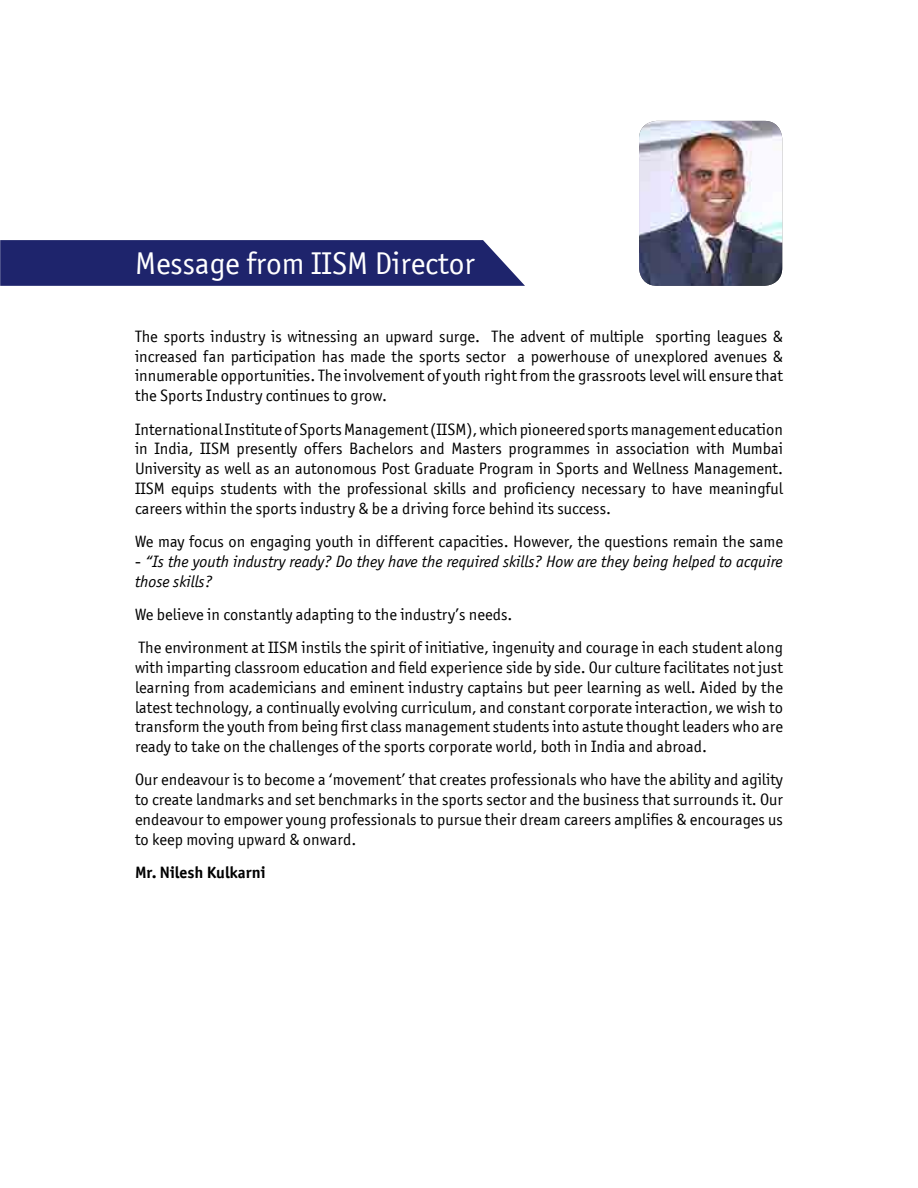
<style>
.page{position:relative;width:918px;height:1188px;background:#fff}
.page>*{position:absolute;margin:0;border:0;box-sizing:border-box;transform-origin:0 0}
.t1{font:31.5px "Officina San ITC";color:#fff}
.t2{font:16.5px/19.8px "Officina San ITC";color:#000;text-align:justify}
.t3{font:italic 16.5px/19.8px "Officina San ITC";color:#000}
.t4{font:700 16.5px "Officina San ITC";color:#000}
.s1{font-style:normal}
</style>
<div class="page">
<svg style="left:0;top:240px;width:525px;height:46px;background:#282d72"></svg>
<img style="left:639px;top:121px;width:143px;height:165px">
<h1 class="t1" style="left:135px;top:245px;width:342px">Message from IISM Director</h1>
<p class="t2" style="left:135px;top:326px;width:650px">The sports industry is witnessing an upward surge. The advent of multiple sporting leagues &amp; increased fan participation has made the sports sector a powerhouse of unexplored avenues &amp; innumerable opportunities. The involvement of youth right from the grassroots level will ensure that the Sports Industry continues to grow.</p>
<p class="t2" style="left:135px;top:419px;width:650px">International Institute of Sports Management (IISM), which pioneered sports management education in India, IISM presently offers Bachelors and Masters programmes in association with Mumbai University as well as an autonomous Post Graduate Program in Sports and Wellness Management.<br>IISM equips students with the professional skills and proficiency necessary to have meaningful careers within the sports industry &amp; be a driving force behind its success.</p>
<p class="t2" style="left:135px;top:531px;width:649px">We may focus on engaging youth in different capacities. However, the questions remain the same</p>
<p class="t3" style="left:135px;top:551px;width:649px"><span class="s1">-</span> “Is the youth industry ready? Do they have the required skills? How are they being helped to acquire those skills?</p>
<p class="t2" style="left:135px;top:598px;width:649px;line-height:33.3px">We believe in constantly adapting to the industry’s needs.<br>The environment at IISM instils the spirit of initiative, ingenuity and courage in each student along</p>
<p class="t2" style="left:135px;top:657px;width:650px">with imparting classroom education and field experience side by side. Our culture facilitates not just learning from academicians and eminent industry captains but peer learning as well. Aided by the latest technology, a continually evolving curriculum, and constant corporate interaction, we wish to transform the youth from being first class management students into astute thought leaders who are ready to take on the challenges of the sports corporate world, both in India and abroad.</p>
<p class="t2" style="left:135px;top:770px;width:650px">Our endeavour is to become a ‘movement’ that creates professionals who have the ability and agility to create landmarks and set benchmarks in the sports sector and the business that surrounds it. Our endeavour to empower young professionals to pursue their dream careers amplifies &amp; encourages us to keep moving upward &amp; onward.</p>
<p class="t4" style="left:135px;top:862px;width:132px">Mr. Nilesh Kulkarni</p>
</div>
